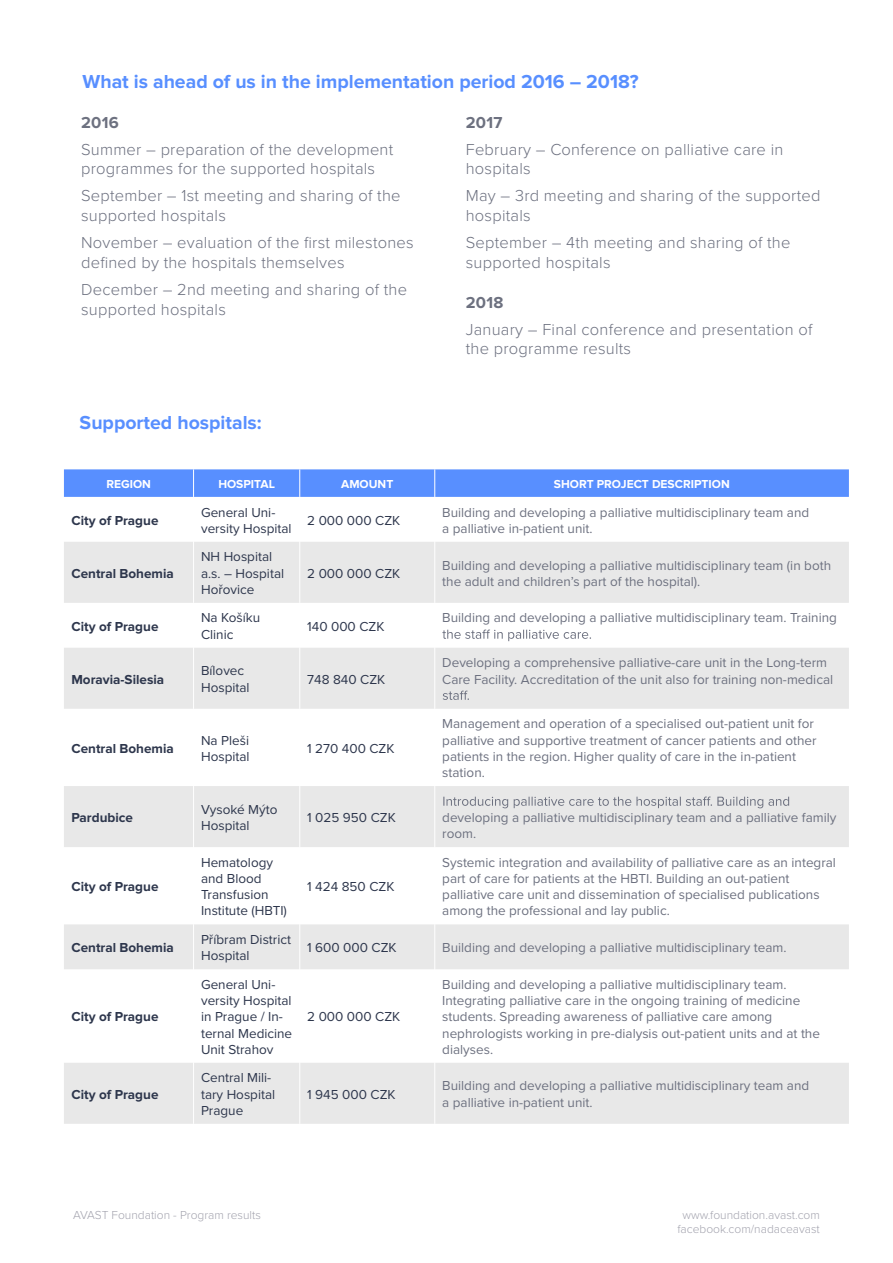
<style>
.page{position:relative;width:893px;height:1263px;background:#fff}
.page>*{position:absolute;margin:0;border:0;box-sizing:border-box;transform-origin:0 0}
.t1{font:700 19.5px "Proxima Nova";color:#588fff}
.t2{font:300 16.5px/19.8px "Proxima Nova";letter-spacing:.015em;color:#6d7180}
.t3{font:700 16.5px "Proxima Nova";letter-spacing:.015em;color:#6d7180}
.t4{font:13.5px/16.2px "Proxima Nova";color:#6d7180}
.t5{font:13.5px/16.2px "Proxima Nova";color:#2d364c}
.t6{font:700 13.5px "Proxima Nova";color:#2d364c}
.t7{font:300 12px/14.4px "Proxima Nova";color:#a3a3ae;text-align:center}
.t8{font:700 12px "Proxima Nova";color:#fff}
</style>
<div class="page">
<svg style="left:64px;top:542px;width:785px;height:582px"></svg>
<svg style="left:64px;top:469px;width:785px;height:28px;background:#5c92ff"></svg>
<hr style="left:193px;top:542px;width:1px;height:61px;background:#fff">
<hr style="left:299px;top:542px;width:1px;height:61px;background:#fff">
<hr style="left:434px;top:542px;width:1px;height:61px;background:#fff">
<hr style="left:193px;top:603px;width:1px;height:45px;background:#fff">
<hr style="left:299px;top:603px;width:1px;height:45px;background:#fff">
<hr style="left:434px;top:603px;width:1px;height:45px;background:#fff">
<hr style="left:193px;top:648px;width:1px;height:61px;background:#fff">
<hr style="left:299px;top:648px;width:1px;height:61px;background:#fff">
<hr style="left:434px;top:648px;width:1px;height:61px;background:#fff">
<hr style="left:193px;top:709px;width:1px;height:77px;background:#fff">
<hr style="left:299px;top:709px;width:1px;height:77px;background:#fff">
<hr style="left:434px;top:709px;width:1px;height:77px;background:#fff">
<hr style="left:193px;top:786px;width:1px;height:61px;background:#fff">
<hr style="left:299px;top:786px;width:1px;height:61px;background:#fff">
<hr style="left:434px;top:786px;width:1px;height:61px;background:#fff">
<hr style="left:193px;top:847px;width:1px;height:77px;background:#fff">
<hr style="left:299px;top:847px;width:1px;height:77px;background:#fff">
<hr style="left:434px;top:847px;width:1px;height:77px;background:#fff">
<hr style="left:193px;top:924px;width:1px;height:45px;background:#fff">
<hr style="left:299px;top:924px;width:1px;height:45px;background:#fff">
<hr style="left:434px;top:924px;width:1px;height:45px;background:#fff">
<hr style="left:193px;top:969px;width:1px;height:94px;background:#fff">
<hr style="left:299px;top:969px;width:1px;height:94px;background:#fff">
<hr style="left:434px;top:969px;width:1px;height:94px;background:#fff">
<hr style="left:193px;top:1063px;width:1px;height:61px;background:#fff">
<hr style="left:299px;top:1063px;width:1px;height:61px;background:#fff">
<hr style="left:434px;top:1063px;width:1px;height:61px;background:#fff">
<div style="left:281px;top:567px;width:4px;height:12px;border:3px solid #e8e8e8"></div>
<div style="left:198px;top:545px;width:85px;height:56px;background:#e8e8e8"></div>
<svg style="left:442px;top:629px;width:149px;height:12px"></svg>
<svg style="left:443px;top:691px;width:26px;height:9px"></svg>
<svg style="left:443px;top:796px;width:346px;height:12px;background:#cfd0d3"></svg>
<h1 class="t1" style="left:82px;top:70px;width:558px">What is ahead of us in the implementation period 2016 – 2018?</h1>
<p class="t3" style="left:81px;top:113px;width:39px">2016</p>
<p class="t2" style="left:81px;top:138px;width:314px">Summer – preparation of the development programmes for the supported hospitals</p>
<p class="t2" style="left:81px;top:185px;width:321px">September – 1st meeting and sharing of the supported hospitals</p>
<p class="t2" style="left:81px;top:232px;width:334px">November – evaluation of the first milestones defined by the hospitals themselves</p>
<p class="t2" style="left:81px;top:279px;width:327px">December – 2nd meeting and sharing of the supported hospitals</p>
<p class="t3" style="left:466px;top:113px;width:38px">2017</p>
<p class="t2" style="left:466px;top:138px;width:319px">February – Conference on palliative care in hospitals</p>
<p class="t2" style="left:466px;top:185px;width:356px">May – 3rd meeting and sharing of the supported hospitals</p>
<p class="t2" style="left:466px;top:232px;width:326px">September – 4th meeting and sharing of the supported hospitals</p>
<p class="t3" style="left:466px;top:293px;width:39px">2018</p>
<p class="t2" style="left:466px;top:318px;width:348px">January – Final conference and presentation of the programme results</p>
<h1 class="t1" style="left:80px;top:412px;width:184px">Supported hospitals:</h1>
<p class="t8" style="left:106px;top:477px;width:46px">REGION</p>
<p class="t8" style="left:218px;top:477px;width:58px">HOSPITAL</p>
<p class="t8" style="left:341px;top:477px;width:54px">AMOUNT</p>
<p class="t8" style="left:554px;top:477px;width:177px">SHORT PROJECT DESCRIPTION</p>
<p class="t6" style="left:71px;top:512px;width:89px">City of Prague</p>
<p class="t5" style="left:201px;top:503px;width:92px">General Uni&shy;versity Hospital</p>
<p class="t5" style="left:307px;top:511px;width:95px">2 000 000 CZK</p>
<p class="t4" style="left:442px;top:503px;width:368px">Building and developing a palliative multidisciplinary team and a palliative in-patient unit.</p>
<p class="t6" style="left:71px;top:565px;width:104px">Central Bohemia</p>
<p class="t5" style="left:201px;top:548px;width:85px">NH Hospital a.s. – Hospital<br>Hořovice</p>
<p class="t5" style="left:307px;top:564px;width:95px">2 000 000 CZK</p>
<p class="t4" style="left:442px;top:556px;width:390px">Building and developing a palliative multidisciplinary team (in both the adult and children’s part of the hospital).</p>
<p class="t6" style="left:71px;top:618px;width:89px">City of Prague</p>
<p class="t5" style="left:201px;top:609px;width:61px">Na Košíku<br>Clinic</p>
<p class="t5" style="left:307px;top:617px;width:79px">140 000 CZK</p>
<p class="t6" style="left:71px;top:671px;width:94px">Moravia-Silesia</p>
<p class="t5" style="left:201px;top:662px;width:50px">Bílovec<br>Hospital</p>
<p class="t5" style="left:307px;top:670px;width:80px">748 840 CZK</p>
<p class="t6" style="left:71px;top:740px;width:104px">Central Bohemia</p>
<p class="t5" style="left:201px;top:731px;width:50px">Na Pleši<br>Hospital</p>
<p class="t5" style="left:307px;top:740px;width:89px">1 270 400 CZK</p>
<p class="t4" style="left:442px;top:609px;width:396px">Building and developing a palliative multidisciplinary team. Training</p>
<p class="t4" style="left:442px;top:654px;width:392px">Developing a comprehensive palliative-care unit in the Long-term<br>Care Facility. Accreditation of the unit also for training non-medical</p>
<p class="t4" style="left:442px;top:715px;width:376px">Management and operation of a specialised out-patient unit for palliative and supportive treatment of cancer patients and other patients in the region. Higher quality of care in the in-patient station.</p>
<p class="t6" style="left:71px;top:810px;width:63px">Pardubice</p>
<p class="t5" style="left:201px;top:801px;width:78px">Vysoké Mýto<br>Hospital</p>
<p class="t5" style="left:307px;top:809px;width:90px">1 025 950 CZK</p>
<p class="t4" style="left:442px;top:809px;width:396px">developing a palliative multidisciplinary team and a palliative family room.</p>
<p class="t6" style="left:71px;top:879px;width:89px">City of Prague</p>
<p class="t5" style="left:201px;top:854px;width:87px">Hematology and Blood<br>Transfusion<br>Institute (HBTI)</p>
<p class="t5" style="left:307px;top:878px;width:89px">1 424 850 CZK</p>
<p class="t4" style="left:442px;top:854px;width:395px">Systemic integration and availability of palliative care as an integral part of care for patients at the HBTI. Building an out-patient palliative care unit and dissemination of specialised publications among the professional and lay public.</p>
<p class="t6" style="left:71px;top:940px;width:104px">Central Bohemia</p>
<p class="t5" style="left:201px;top:931px;width:92px">Příbram District<br>Hospital</p>
<p class="t5" style="left:307px;top:939px;width:91px">1 600 000 CZK</p>
<p class="t4" style="left:442px;top:939px;width:346px">Building and developing a palliative multidisciplinary team.</p>
<p class="t6" style="left:71px;top:1009px;width:89px">City of Prague</p>
<p class="t6" style="left:71px;top:1086px;width:89px">City of Prague</p>
<p class="t5" style="left:201px;top:976px;width:93px">General Uni&shy;versity Hospital in Prague / In&shy;ternal Medicine<br>Unit Strahov</p>
<p class="t5" style="left:201px;top:1069px;width:76px">Central Mili&shy;tary Hospital<br>Prague</p>
<p class="t5" style="left:307px;top:1008px;width:95px">2 000 000 CZK</p>
<p class="t4" style="left:442px;top:976px;width:379px">Building and developing a palliative multidisciplinary team.<br>Integrating palliative care in the ongoing training of medicine students. Spreading awareness of palliative care among nephrologists working in pre-dialysis out-patient units and at the dialyses.</p>
<p class="t5" style="left:307px;top:1085px;width:90px">1 945 000 CZK</p>
<p class="t4" style="left:442px;top:1077px;width:368px">Building and developing a palliative multidisciplinary team and a palliative in-patient unit.</p>
<p class="t7" style="left:73px;top:1207px;width:189px">AVAST Foundation - Program results</p>
<p class="t7" style="left:677px;top:1207px;width:144px">www.foundation.avast.com facebook.com/nadaceavast</p>
</div>
